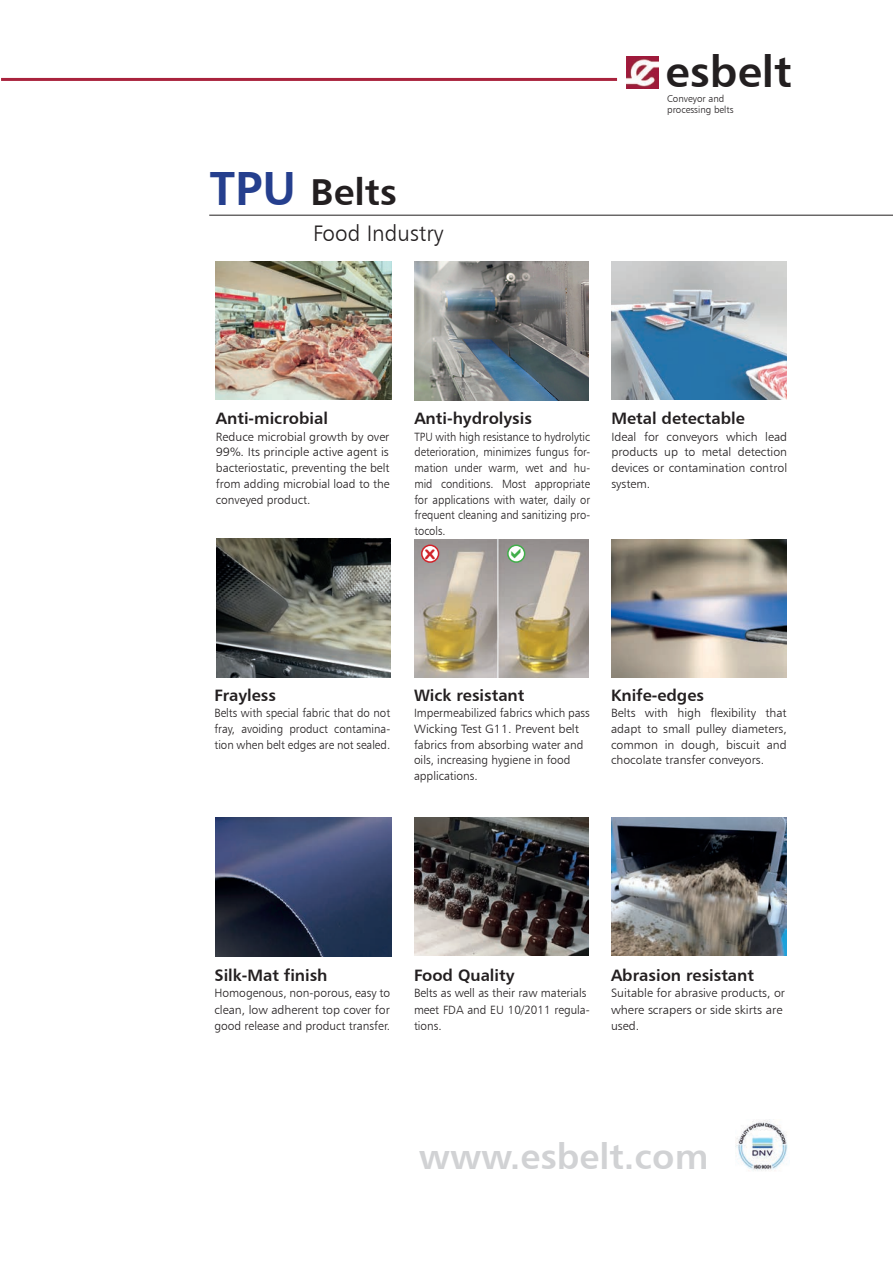
<style>
.page{position:relative;width:893px;height:1263px;background:#fff}
.page>*{position:absolute;margin:0;border:0;box-sizing:border-box;transform-origin:0 0}
.t1{font:43.95px "Humanist 777 BT Bold B";color:#231f20}
.t2{font:37.5px "Humanist 777 BT Bold B";color:#231f20}
.t3{font:36px "Humanist 777 BT Bold B";color:#d1d2d4}
.t4{font:22.5px "Humanist 777 BT Light B";color:#231f20}
.t5{font:18px "Arial Rounded MT Bold";color:#d1232a;scale:1.18 1}
.t6{font:16.5px "Humanist 777 BT Bold B";color:#231f20}
.t7{font:12px/15.8px "Humanist 777 BT Light B";color:#231f20;text-align:justify}
.t8{font:12px/15.8px "Humanist 777 BT Light B";color:#231f20;text-align:justify;scale:.93 1}
.t9{font:12px/15.8px "Humanist 777 BT Light B";color:#231f20;text-align:justify;scale:.96 1}
.t10{font:9.75px/11.7px "Humanist 777 BT Light B";color:#231f20}
.s1{font-size:48px;color:#253f8e}
</style>
<div class="page">
<hr style="left:1px;top:78px;width:616px;height:3px;background:#a9233d">
<img style="left:626px;top:56px;width:33px;height:33px">
<hr style="left:209px;top:215px;width:684px;height:1px;background:#231f20">
<img style="left:216px;top:262px;width:175px;height:138px">
<img style="left:414px;top:262px;width:174px;height:138px">
<img style="left:611px;top:539px;width:176px;height:139px">
<img style="left:216px;top:539px;width:175px;height:138px">
<img style="left:735px;top:1119px;width:53px;height:52px">
<img style="left:216px;top:818px;width:175px;height:138px">
<img style="left:414px;top:818px;width:174px;height:138px">
<img style="left:611px;top:818px;width:176px;height:138px">
<img style="left:414px;top:539px;width:174px;height:138px">
<div style="left:422px;top:545px;width:17px;height:17px;background:#fff;border-radius:50%"></div>
<div style="left:421px;top:544px;width:18px;height:19px;border:2px solid #d1232a;border-radius:50%"></div>
<svg style="left:508px;top:545px;width:17px;height:17px"></svg>
<div style="left:507px;top:544px;width:18px;height:19px;border:2px solid #40ae49;border-radius:50%"></div>
<img style="left:611px;top:262px;width:175px;height:137px">
<svg style="left:511px;top:548px;width:9px;height:10px"></svg>
<h2 class="t2" style="left:210px;top:168px;width:189px"><span class="s1">TPU</span> Belts</h2>
<h3 class="t4" style="left:313px;top:220px;width:132px">Food Industry</h3>
<h1 class="t1" style="left:665px;top:44px;width:128px">esbelt</h1>
<p class="t10" style="left:667px;top:92px;width:68px">Conveyor and processing belts</p>
<h3 class="t6" style="left:216px;top:408px;width:114px">Anti-microbial</h3>
<p class="t7" style="left:216px;top:428px;width:175px">Reduce microbial growth by over 99%. Its principle active agent is bacteriostatic, preventing the belt from adding microbial load to the conveyed product.</p>
<h3 class="t6" style="left:414px;top:408px;width:119px">Anti-hydrolysis</h3>
<p class="t8" style="left:414px;top:428px;width:190px">TPU with high resistance to hydrolytic deterioration, minimizes fungus for&shy;mation under warm, wet and hu&shy;mid conditions. Most appropriate for applications with water, daily or frequent cleaning and sanitizing pro&shy;tocols.</p>
<h3 class="t5" style="left:425px;top:542px;width:11px">x</h3>
<h3 class="t6" style="left:611px;top:408px;width:135px">Metal detectable</h3>
<p class="t7" style="left:611px;top:428px;width:177px">Ideal for conveyors which lead products up to metal detection devices or contamination control system.</p>
<h3 class="t6" style="left:214px;top:684px;width:63px">Frayless</h3>
<p class="t9" style="left:214px;top:705px;width:185px">Belts with special fabric that do not fray, avoiding product contamina&shy;tion when belt edges are not sealed.</p>
<h3 class="t6" style="left:414px;top:684px;width:112px">Wick resistant</h3>
<p class="t7" style="left:414px;top:705px;width:177px;text-align:left">Impermeabilized fabrics which pass<br>Wicking Test G11. Prevent belt fabrics from absorbing water and oils, increasing hygiene in food applications.</p>
<h3 class="t6" style="left:611px;top:684px;width:94px">Knife-edges</h3>
<p class="t7" style="left:611px;top:705px;width:177px">Belts with high flexibility that adapt to small pulley diameters, common in dough, biscuit and chocolate transfer conveyors.</p>
<h3 class="t6" style="left:214px;top:964px;width:115px">Silk-Mat finish</h3>
<p class="t7" style="left:214px;top:985px;width:177px;line-height:16.5px">Homogenous, non-porous, easy to clean, low adherent top cover for good release and product transfer.</p>
<h3 class="t6" style="left:414px;top:964px;width:102px">Food Quality</h3>
<p class="t7" style="left:414px;top:985px;width:177px;line-height:16.5px;text-align:left">Belts as well as their raw materials meet FDA and EU 10/2011 regula&shy;tions.</p>
<h3 class="t6" style="left:611px;top:964px;width:145px">Abrasion resistant</h3>
<p class="t7" style="left:611px;top:985px;width:175px;line-height:16.5px;text-align:left">Suitable for abrasive products, or where scrapers or side skirts are used.</p>
<h3 class="t3" style="left:419px;top:1133px;width:291px">www.esbelt.com</h3>
</div>
